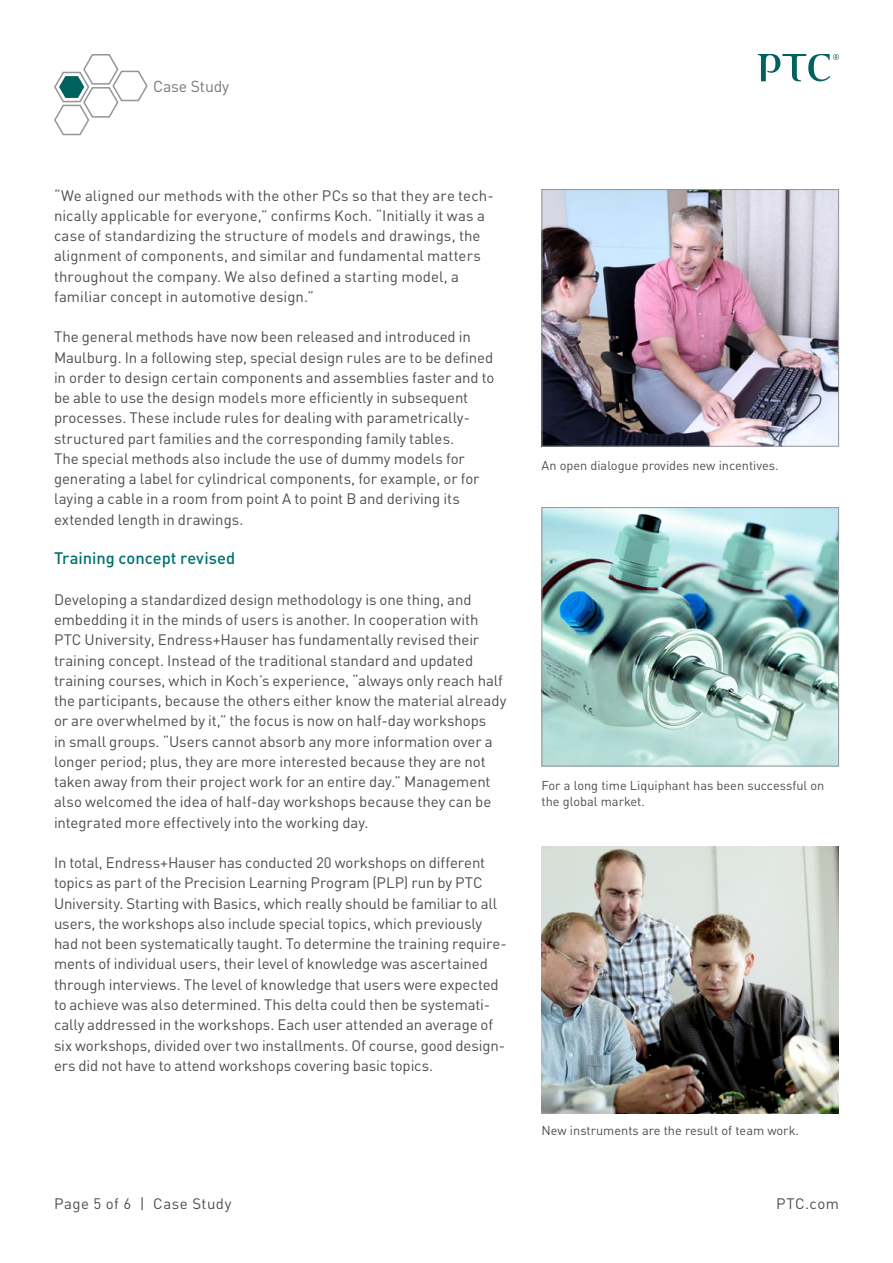
<style>
.page{position:relative;width:893px;height:1263px;background:#fff}
.page>*{position:absolute;margin:0;border:0;box-sizing:border-box;transform-origin:0 0}
.t1{font:500 16.5px "DIN Pro";color:#00726f}
.t2{font:15.75px "DIN Pro";letter-spacing:-.01em;color:#77787b}
.t3{font:15px/20.2px "DIN Pro";letter-spacing:-.005em;color:#4d4d4f}
.t4{font:15px "DIN Pro";letter-spacing:.035em;color:#4d4d4f}
.t5{font:12.75px/16.5px "DIN Pro";color:#4d4d4f}
</style>
<div class="page">
<svg style="left:758px;top:54px;width:81px;height:28px"></svg>
<svg style="left:54px;top:54px;width:94px;height:82px"></svg>
<img style="left:543px;top:191px;width:294px;height:254px">
<div style="left:541px;top:189px;width:298px;height:258px;border:1px solid #939598"></div>
<img style="left:543px;top:509px;width:294px;height:255px">
<div style="left:541px;top:507px;width:298px;height:259px;border:1px solid #939598"></div>
<img style="left:541px;top:847px;width:298px;height:266px">
<p class="t2" style="left:153px;top:73px;width:77px">Case Study</p>
<p class="t3" style="left:54px;top:184px;width:441px">“We aligned our methods with the other PCs so that they are tech&shy;nically applicable for everyone,” confirms Koch. “Initially it was a case of standardizing the structure of models and drawings, the alignment of components, and similar and fundamental matters throughout the company. We also defined a starting model, a familiar concept in automotive design.”</p>
<p class="t3" style="left:54px;top:325px;width:442px">The general methods have now been released and introduced in Maulburg. In a following step, special design rules are to be defined in order to design certain components and assemblies faster and to be able to use the design models more efficiently in subsequent processes. These include rules for dealing with parametrically&shy;structured part families and the corresponding family tables.<br>The special methods also include the use of dummy models for generating a label for cylindrical components, for example, or for laying a cable in a room from point A to point B and deriving its extended length in drawings.</p>
<p class="t1" style="left:54px;top:545px;width:183px">Training concept revised</p>
<p class="t3" style="left:54px;top:588px;width:454px">Developing a standardized design methodology is one thing, and embedding it in the minds of users is another. In cooperation with PTC University, Endress+Hauser has fundamentally revised their training concept. Instead of the traditional standard and updated training courses, which in Koch’s experience, “always only reach half the participants, because the others either know the material already or are overwhelmed by it,” the focus is now on half-day workshops<br>in small groups. “Users cannot absorb any more information over a longer period; plus, they are more interested because they are not taken away from their project work for an entire day.” Management also welcomed the idea of half-day workshops because they can be integrated more effectively into the working day.</p>
<p class="t3" style="left:54px;top:851px;width:454px">In total, Endress+Hauser has conducted 20 workshops on different topics as part of the Precision Learning Program (PLP) run by PTC University. Starting with Basics, which really should be familiar to all users, the workshops also include special topics, which previously had not been systematically taught. To determine the training require&shy;ments of individual users, their level of knowledge was ascertained through interviews. The level of knowledge that users were expected to achieve was also determined. This delta could then be systemati&shy;cally addressed in the workshops. Each user attended an average of six workshops, divided over two installments. Of course, good design&shy;ers did not have to attend workshops covering basic topics.</p>
<p class="t5" style="left:541px;top:455px;width:239px">An open dialogue provides new incentives.</p>
<p class="t5" style="left:541px;top:775px;width:284px">For a long time Liquiphant has been successful on the global market.</p>
<p class="t5" style="left:541px;top:1121px;width:259px">New instruments are the result of team work.</p>
<p class="t4" style="left:54px;top:1192px;width:179px">Page 5 of 6 | Case Study</p>
<p class="t3" style="left:776px;top:1192px;width:64px">PTC.com</p>
</div>
